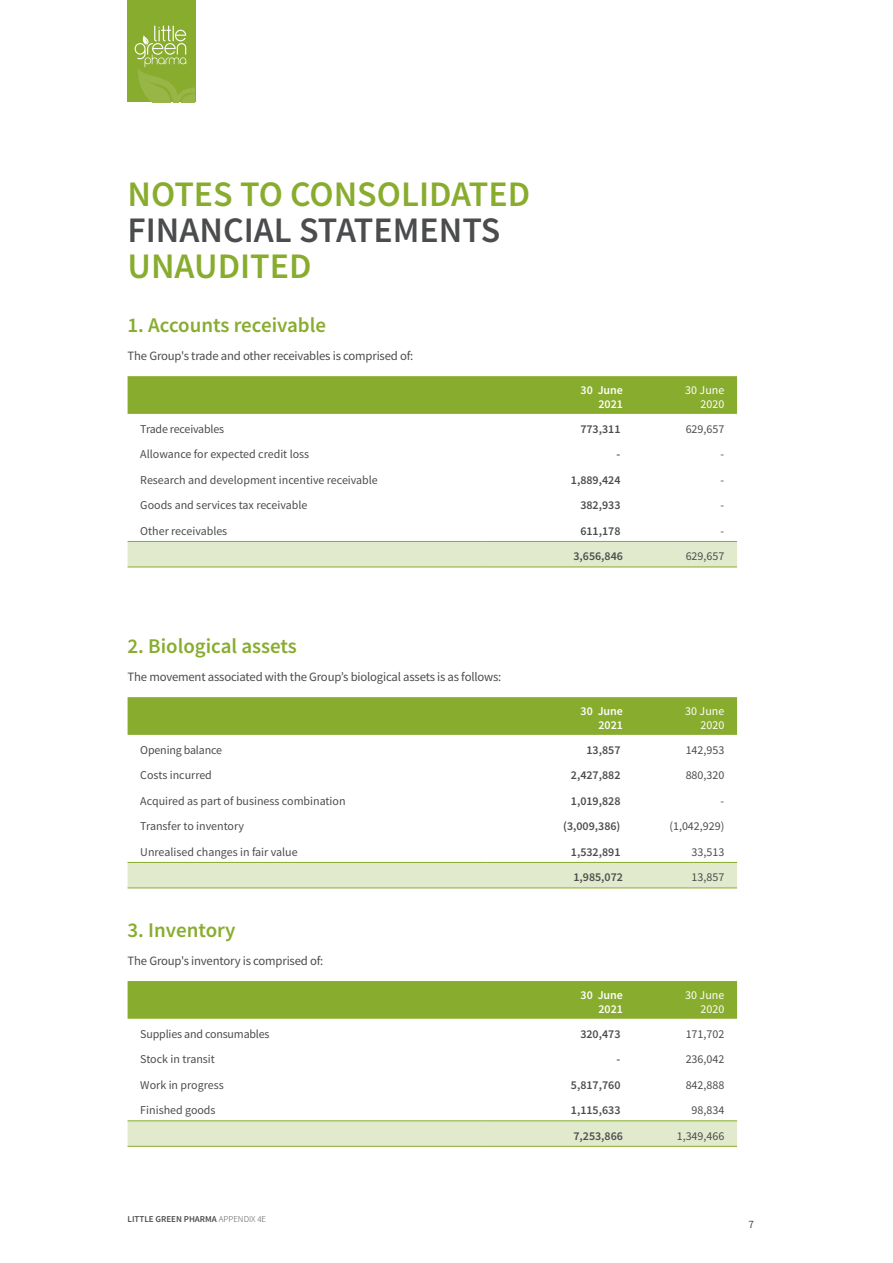
<style>
.page{position:relative;width:893px;height:1263px;background:#fff}
.page>*{position:absolute;margin:0;border:0;box-sizing:border-box;transform-origin:0 0}
.t1{font:600 35.85px/35.8px "Source Sans Pro";color:#88ac2e}
.CONTENT{font:600 21px "Source Sans Pro";color:#88ac2e}
.CONTENT-2{font:12.75px "Source Sans Pro";letter-spacing:-.015em;color:#4b4c4d}
.CONTENT-3{font:12px "Source Sans Pro";color:#4b4c4d}
.CONTENT-4{font:600 12px "Source Sans Pro";color:#4b4c4d}
.CONTENT-5{font:600 12px/13.5px "Source Sans Pro";color:#fff;text-align:right}
.CONTENT-6{font:12px/13.5px "Source Sans Pro";color:#fff;text-align:right}
.CONTENT-7{font:11.25px "Source Sans Pro";color:#4b4c4d}
.t2{font:600 9px "Source Sans Pro";color:#4b4c4d}
.s1{color:#4b4c4d}
.s2{font-family:"Source Sans Variable";font-weight:400}
</style>
<div class="page">
<div style="left:128px;top:0;width:68px;height:102px;background:#88ac2e"></div>
<svg style="left:135px;top:26px;width:59px;height:76px"></svg>
<div style="left:128px;top:376px;width:609px;height:38px;background:#88ac2e"></div>
<div style="left:128px;top:542px;width:609px;height:25px;background:#e2eace"></div>
<hr style="left:128px;top:541px;width:358px;height:1px;background:#88ac2e">
<hr style="left:486px;top:541px;width:143px;height:1px;background:#88ac2e">
<hr style="left:629px;top:541px;width:108px;height:1px;background:#88ac2e">
<hr style="left:128px;top:567px;width:358px;height:1px;background:#88ac2e">
<hr style="left:486px;top:567px;width:143px;height:1px;background:#88ac2e">
<hr style="left:629px;top:567px;width:108px;height:1px;background:#88ac2e">
<div style="left:128px;top:697px;width:609px;height:38px;background:#88ac2e"></div>
<div style="left:128px;top:863px;width:609px;height:24px;background:#e2eace"></div>
<hr style="left:128px;top:862px;width:358px;height:1px;background:#88ac2e">
<hr style="left:486px;top:862px;width:143px;height:1px;background:#88ac2e">
<hr style="left:629px;top:862px;width:108px;height:1px;background:#88ac2e">
<hr style="left:128px;top:887px;width:358px;height:1px;background:#88ac2e">
<hr style="left:486px;top:887px;width:143px;height:1px;background:#88ac2e">
<hr style="left:629px;top:887px;width:108px;height:1px;background:#88ac2e">
<div style="left:128px;top:981px;width:609px;height:38px;background:#88ac2e"></div>
<svg style="left:128px;top:1121px;width:609px;height:25px;background:#e0e8ca"></svg>
<hr style="left:128px;top:1120px;width:358px;height:1px;background:#88ac2e">
<hr style="left:486px;top:1120px;width:143px;height:1px;background:#88ac2e">
<hr style="left:629px;top:1120px;width:108px;height:1px;background:#88ac2e">
<hr style="left:128px;top:1146px;width:358px;height:1px;background:#88ac2e">
<hr style="left:486px;top:1146px;width:143px;height:1px;background:#88ac2e">
<hr style="left:629px;top:1146px;width:108px;height:1px;background:#88ac2e">
<p class="t1" style="left:128px;top:176px;width:404px">NOTES TO CONSOLIDATED<br><span class="s1">FINANCIAL STATEMENTS<br></span>UNAUDITED</p>
<p class="CONTENT" style="left:128px;top:311px;width:200px">1. Accounts receivable</p>
<p class="CONTENT-2" style="left:128px;top:347px;width:287px">The Group's trade and other receivables is comprised of:</p>
<p class="CONTENT-5" style="left:581px;top:384px;width:44px">30 June<br>2021</p>
<p class="CONTENT-6" style="left:685px;top:384px;width:41px">30 June<br>2020</p>
<p class="CONTENT-3" style="left:140px;top:421px;width:85px">Trade receivables</p>
<p class="CONTENT-4" style="left:580px;top:421px;width:42px">773,311</p>
<p class="CONTENT-3" style="left:686px;top:421px;width:40px">629,657</p>
<p class="CONTENT-3" style="left:140px;top:447px;width:170px">Allowance for expected credit loss</p>
<p class="CONTENT-4" style="left:617px;top:446px;width:5px">-</p>
<p class="CONTENT-3" style="left:721px;top:447px;width:5px">-</p>
<p class="CONTENT-3" style="left:140px;top:472px;width:239px">Research and development incentive receivable</p>
<p class="CONTENT-4" style="left:571px;top:472px;width:51px">1,889,424</p>
<p class="CONTENT-3" style="left:721px;top:472px;width:5px">-</p>
<p class="CONTENT-3" style="left:140px;top:498px;width:169px">Goods and services tax receivable</p>
<p class="CONTENT-4" style="left:580px;top:497px;width:42px">382,933</p>
<p class="CONTENT-3" style="left:721px;top:498px;width:5px">-</p>
<p class="CONTENT-3" style="left:140px;top:523px;width:88px">Other receivables</p>
<p class="CONTENT-4" style="left:580px;top:523px;width:42px">611,178</p>
<p class="CONTENT-3" style="left:721px;top:523px;width:5px">-</p>
<p class="CONTENT-4" style="left:573px;top:548px;width:51px">3,656,846</p>
<p class="CONTENT-3" style="left:686px;top:549px;width:40px">629,657</p>
<p class="CONTENT" style="left:128px;top:632px;width:171px">2. Biological assets</p>
<p class="CONTENT-2" style="left:128px;top:668px;width:375px">The movement associated with the Group’s biological assets is as follows:</p>
<p class="CONTENT-5" style="left:581px;top:704px;width:44px">30 June<br>2021</p>
<p class="CONTENT-6" style="left:685px;top:705px;width:41px">30 June<br>2020</p>
<p class="CONTENT-3" style="left:140px;top:742px;width:83px">Opening balance</p>
<p class="CONTENT-4" style="left:586px;top:742px;width:35px">13,857</p>
<p class="CONTENT-3" style="left:686px;top:742px;width:40px">142,953</p>
<p class="CONTENT-3" style="left:140px;top:768px;width:73px">Costs incurred</p>
<p class="CONTENT-4" style="left:571px;top:767px;width:51px">2,427,882</p>
<p class="CONTENT-3" style="left:686px;top:768px;width:40px">880,320</p>
<p class="CONTENT-3" style="left:140px;top:793px;width:207px">Acquired as part of business combination</p>
<p class="CONTENT-4" style="left:571px;top:793px;width:51px">1,019,828</p>
<p class="CONTENT-3" style="left:721px;top:793px;width:5px">-</p>
<p class="CONTENT-3" style="left:140px;top:819px;width:105px">Transfer to inventory</p>
<p class="CONTENT-4" style="left:563px;top:818px;width:59px">(3,009,386)</p>
<p class="CONTENT-3" style="left:669px;top:819px;width:56px">(1,042,929)</p>
<p class="CONTENT-3" style="left:140px;top:844px;width:159px">Unrealised changes in fair value</p>
<p class="CONTENT-4" style="left:571px;top:844px;width:51px">1,532,891</p>
<p class="CONTENT-3" style="left:692px;top:844px;width:34px">33,513</p>
<p class="CONTENT-4" style="left:573px;top:869px;width:51px">1,985,072</p>
<p class="CONTENT-3" style="left:692px;top:870px;width:34px">13,857</p>
<p class="CONTENT" style="left:128px;top:916px;width:110px">3. Inventory</p>
<p class="CONTENT-2" style="left:128px;top:952px;width:197px">The Group's inventory is comprised of:</p>
<p class="CONTENT-5" style="left:581px;top:988px;width:44px">30 June<br>2021</p>
<p class="CONTENT-6" style="left:685px;top:988px;width:41px">30 June<br>2020</p>
<p class="CONTENT-3" style="left:140px;top:1026px;width:131px">Supplies and consumables</p>
<p class="CONTENT-4" style="left:580px;top:1026px;width:42px">320,473</p>
<p class="CONTENT-3" style="left:686px;top:1026px;width:40px">171,702</p>
<p class="CONTENT-3" style="left:140px;top:1051px;width:76px">Stock in transit</p>
<p class="CONTENT-4" style="left:617px;top:1051px;width:5px">-</p>
<p class="CONTENT-3" style="left:686px;top:1051px;width:40px">236,042</p>
<p class="CONTENT-3" style="left:140px;top:1077px;width:85px">Work in progress</p>
<p class="CONTENT-4" style="left:571px;top:1077px;width:51px">5,817,760</p>
<p class="CONTENT-3" style="left:686px;top:1077px;width:40px">842,888</p>
<p class="CONTENT-3" style="left:140px;top:1102px;width:77px">Finished goods</p>
<p class="CONTENT-4" style="left:571px;top:1102px;width:51px">1,115,633</p>
<p class="CONTENT-3" style="left:692px;top:1102px;width:34px">98,834</p>
<p class="CONTENT-4" style="left:573px;top:1128px;width:51px">7,253,866</p>
<p class="CONTENT-3" style="left:677px;top:1128px;width:49px">1,349,466</p>
<p class="t2" style="left:128px;top:1213px;width:140px">LITTLE GREEN PHARMA <span class="s2">APPENDIX 4E</span></p>
<p class="CONTENT-7" style="left:748px;top:1217px;width:7px">7</p>
</div>
